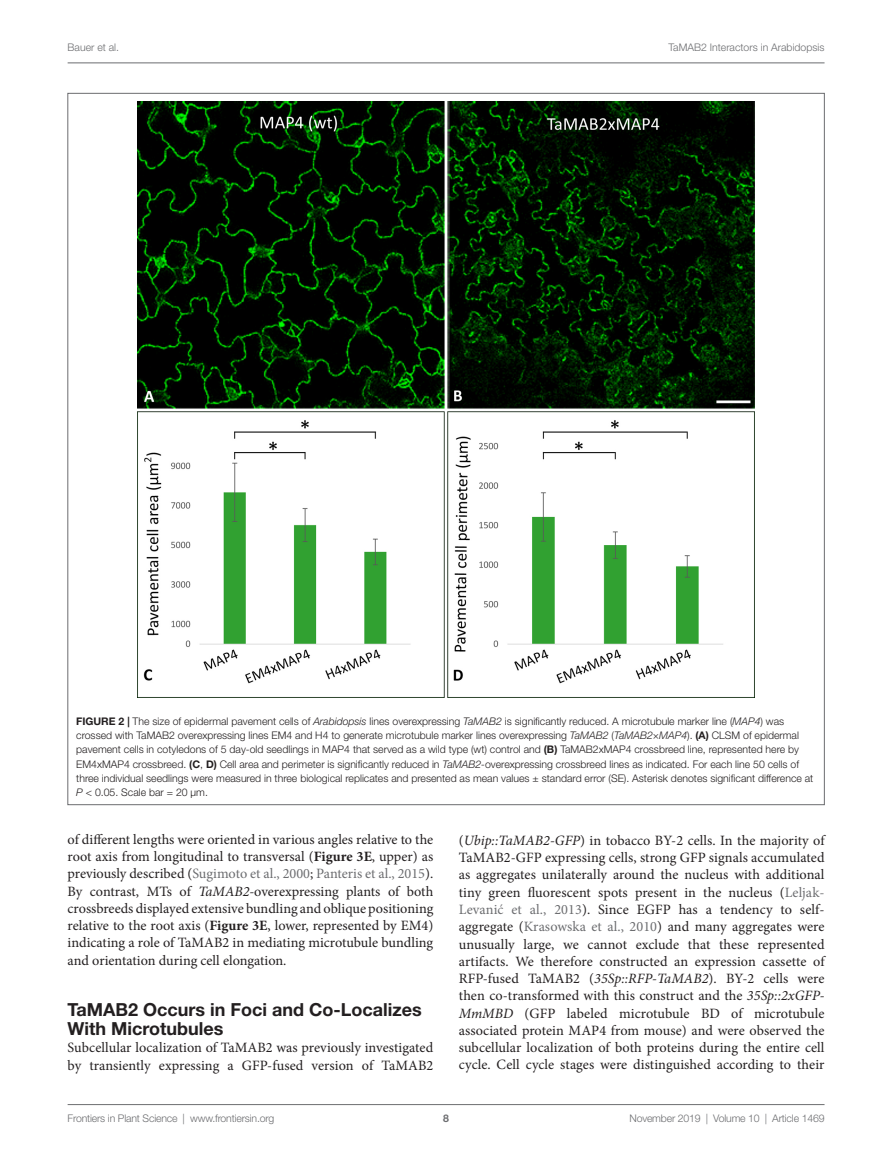
<style>
.page{position:relative;width:893px;height:1170px;background:#fff}
.page>*{position:absolute;margin:0;border:0;box-sizing:border-box;transform-origin:0 0}
._2{font:700 18px/18.8px "Helvetica Neue LT Std";color:#231f20}
.T1{font:14.25px/17.2px "Minion Pro MTC";letter-spacing:.005em;color:#231f20}
.T{font:14.25px/17.2px "Minion Pro MTC";color:#231f20;text-align:justify}
.FC{font:300 10.5px/14.2px "Helvetica Neue LT Std";color:#231f20}
.t1{font:300 10.5px "Helvetica Neue LT Std";letter-spacing:-.015em;color:#6c6d70}
.t2{font:700 10.5px "Helvetica Neue LT Std";color:#6c6d70}
.s1{font-weight:700}
.s2{font-style:italic}
.s3{font-family:"Minion Pro";font-weight:700}
.s4{color:#6c6d70}
</style>
<div class="page">
<hr style="left:68px;top:63px;width:756px;height:1px;background:#6c6d70">
<hr style="left:68px;top:1104px;width:756px;height:1px;background:#6c6d70">
<img style="left:138px;top:102px;width:616px;height:596px">
<p class="t1" style="left:68px;top:41px;width:53px">Bauer et al.</p>
<p class="t1" style="left:668px;top:41px;width:157px">TaMAB2 Interactors in Arabidopsis</p>
<p class="FC" style="left:76px;top:714px;width:739px"><span class="s1">FIGURE 2 |</span> The size of epidermal pavement cells of <span class="s2">Arabidopsis</span> lines overexpressing <span class="s2">TaMAB2</span> is significantly reduced. A microtubule marker line (<span class="s2">MAP4</span>) was crossed with TaMAB2 overexpressing lines EM4 and H4 to generate microtubule marker lines overexpressing <span class="s2">TaMAB2</span> (<span class="s2">TaMAB2×MAP4</span>). <span class="s1">(A)</span> CLSM of epidermal pavement cells in cotyledons of 5 day-old seedlings in MAP4 that served as a wild type (wt) control and <span class="s1">(B)</span> TaMAB2xMAP4 crossbreed line, represented here by EM4xMAP4 crossbreed. <span class="s1">(C</span>, <span class="s1">D)</span> Cell area and perimeter is significantly reduced in <span class="s2">TaMAB2-</span>overexpressing crossbreed lines as indicated. For each line 50 cells of three individual seedlings were measured in three biological replicates and presented as mean values ± standard error (SE). Asterisk denotes significant difference at <span class="s2">P</span> &lt; 0.05. Scale bar = 20 µm.</p>
<p class="T" style="left:68px;top:830px;width:367px">of different lengths were oriented in various angles relative to the root axis from longitudinal to transversal (<span class="s3">Figure 3E</span>, upper) as previously described (<span class="s4">Sugimoto et al., 2000</span>; <span class="s4">Panteris et al., 2015</span>).<br>By contrast, MTs of <span class="s2">TaMAB2-</span>overexpressing plants of both crossbreeds displayed extensive bundling and oblique positioning relative to the root axis (<span class="s3">Figure 3E</span>, lower, represented by EM4) indicating a role of TaMAB2 in mediating microtubule bundling and orientation during cell elongation.</p>
<p class="_2" style="left:68px;top:1001px;width:356px">TaMAB2 Occurs in Foci and Co-Localizes<br>With Microtubules</p>
<p class="T1" style="left:68px;top:1039px;width:367px">Subcellular localization of TaMAB2 was previously investigated by transiently expressing a GFP-fused version of TaMAB2</p>
<p class="T1" style="left:459px;top:831px;width:367px;text-align:justify">(<span class="s2">Ubip::TaMAB2-GFP</span>) in tobacco BY-2 cells. In the majority of TaMAB2-GFP expressing cells, strong GFP signals accumulated as aggregates unilaterally around the nucleus with additional tiny green fluorescent spots present in the nucleus (<span class="s4">Leljak-Levanić et al., 2013</span>). Since EGFP has a tendency to self&shy;aggregate (<span class="s4">Krasowska et al., 2010</span>) and many aggregates were unusually large, we cannot exclude that these represented artifacts. We therefore constructed an expression cassette of RFP-fused TaMAB2 (<span class="s2">35Sp::RFP-TaMAB2</span>). BY-2 cells were then co-transformed with this construct and the <span class="s2">35Sp::2xGFP-MmMBD</span> (GFP labeled microtubule BD of microtubule associated protein MAP4 from mouse) and were observed the subcellular localization of both proteins during the entire cell cycle. Cell cycle stages were distinguished according to their</p>
<p class="t1" style="left:68px;top:1111px;width:208px">Frontiers in Plant Science | www.frontiersin.org</p>
<p class="t1" style="left:629px;top:1111px;width:197px">November 2019 | Volume 10 | Article 1469</p>
<p class="t2" style="left:443px;top:1111px;width:7px">8</p>
</div>
